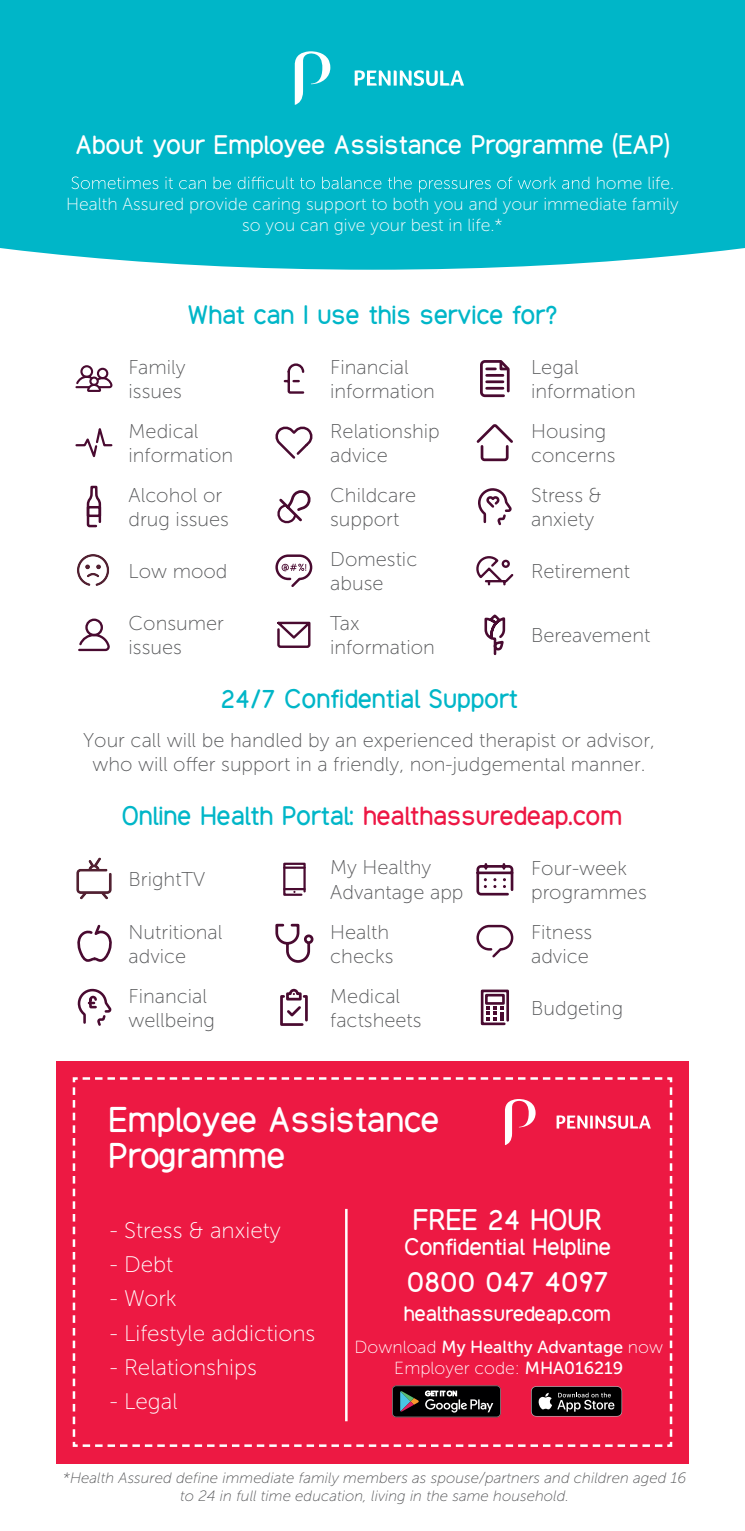
<style>
.page{position:relative;width:745px;height:1531px;background:#fff}
.page>*{position:absolute;margin:0;border:0;box-sizing:border-box;transform-origin:0 0}
.t1{font:700 30px/36px "Equo";color:#fff}
.t2{font:700 25px "Equo";color:#fff}
.t3{font:22.5px "Museo Sans 100";color:#fff}
.t4{font:700 22.5px "Equo";color:#00b6c8}
.t5{font:700 22.5px "Equo";color:#fff}
.t6{font:700 22.5px "Equo";color:#ed1744}
.t7{font:20px/24px "Museo Sans 100";color:#57585a}
.t8{font:700 20px "Equo";color:#fff}
.t9{font:700 18px "Equo";color:#fff}
.t10{font:17.5px "Museo Sans 100";color:#fff}
.t11{font:17.5px "Museo Sans 500";color:#fff}
.t12{font:italic 15px/18px "Museo Sans 100";color:#57585a;text-align:center}
.s1{color:#00b6c8}
.s2{font-family:"Museo Sans 100"}
.s3{font-family:"Museo Sans 500"}
</style>
<div class="page">
<div style="left:0;top:0;width:744px;height:270px;background:#00b6c8"></div>
<svg style="left:75px;top:365px;width:38px;height:27px"></svg>
<svg style="left:283px;top:363px;width:22px;height:31px"></svg>
<svg style="left:480px;top:360px;width:30px;height:38px"></svg>
<svg style="left:75px;top:428px;width:38px;height:30px"></svg>
<svg style="left:275px;top:426px;width:38px;height:33px"></svg>
<svg style="left:476px;top:424px;width:37px;height:38px"></svg>
<svg style="left:478px;top:488px;width:34px;height:38px"></svg>
<svg style="left:86px;top:485px;width:16px;height:43px"></svg>
<div style="left:87px;top:506px;width:14px;height:11px;border:2px solid #490a30"></div>
<div style="left:275px;top:554px;width:37px;height:26px;border:2px solid #490a30;border-radius:12px"></div>
<svg style="left:281px;top:564px;width:25px;height:7px"></svg>
<svg style="left:277px;top:490px;width:34px;height:34px"></svg>
<svg style="left:476px;top:556px;width:38px;height:30px"></svg>
<svg style="left:78px;top:618px;width:32px;height:34px"></svg>
<svg style="left:277px;top:621px;width:34px;height:27px"></svg>
<div style="left:56px;top:1061px;width:632px;height:402px;background:#ed1943"></div>
<svg style="left:72px;top:1077px;width:601px;height:370px"></svg>
<hr style="left:345px;top:1209px;width:2px;height:212px;background:#fff">
<svg style="left:280px;top:988px;width:28px;height:38px"></svg>
<svg style="left:77px;top:924px;width:35px;height:38px"></svg>
<svg style="left:275px;top:923px;width:39px;height:40px"></svg>
<div style="left:476px;top:925px;width:37px;height:25px;border:2px solid #490a30;border-radius:12px"></div>
<svg style="left:476px;top:863px;width:38px;height:33px"></svg>
<svg style="left:283px;top:862px;width:23px;height:34px"></svg>
<hr style="left:284px;top:866px;width:20px;height:3px;background:#490a30">
<hr style="left:284px;top:888px;width:20px;height:2px;background:#490a30">
<svg style="left:530px;top:1386px;width:91px;height:30px;background:#312d2e"></svg>
<svg style="left:392px;top:1385px;width:108px;height:32px;background:#2c2c2d"></svg>
<svg style="left:484px;top:614px;width:22px;height:42px"></svg>
<svg style="left:480px;top:989px;width:29px;height:37px"></svg>
<svg style="left:77px;top:988px;width:35px;height:38px"></svg>
<svg style="left:294px;top:51px;width:36px;height:54px"></svg>
<svg style="left:354px;top:70px;width:110px;height:16px"></svg>
<svg style="left:71px;top:176px;width:518px;height:16px;background:#1bbdcd"></svg>
<svg style="left:504px;top:1099px;width:31px;height:46px"></svg>
<svg style="left:556px;top:1115px;width:94px;height:14px"></svg>
<img style="left:77px;top:554px;width:33px;height:32px">
<img style="left:76px;top:857px;width:36px;height:43px">
<p class="t5" style="left:75px;top:129px;width:595px">About your Employee Assistance Programme (EAP)</p>
<p class="t10" style="left:595px;top:174px;width:80px">home life.</p>
<p class="t10" style="left:66px;top:195px;width:613px">Health Assured provide caring support to both you and your immediate family</p>
<p class="t10" style="left:242px;top:216px;width:262px">so you can give your best in life.*</p>
<p class="t4" style="left:187px;top:299px;width:371px">What can I use this service for?</p>
<p class="t7" style="left:128px;top:355px;width:59px">Family issues</p>
<p class="t7" style="left:128px;top:419px;width:106px">Medical information</p>
<p class="t7" style="left:128px;top:483px;width:102px">Alcohol or drug issues</p>
<p class="t7" style="left:128px;top:559px;width:100px">Low mood</p>
<p class="t7" style="left:128px;top:612px;width:97px">Consumer issues</p>
<p class="t7" style="left:330px;top:355px;width:106px">Financial information</p>
<p class="t7" style="left:330px;top:419px;width:111px">Relationship advice</p>
<p class="t7" style="left:330px;top:484px;width:87px">Childcare support</p>
<p class="t7" style="left:330px;top:548px;width:89px">Domestic abuse</p>
<p class="t7" style="left:330px;top:612px;width:106px">Tax information</p>
<p class="t7" style="left:530px;top:355px;width:106px">Legal information</p>
<p class="t7" style="left:530px;top:420px;width:86px">Housing concerns</p>
<p class="t7" style="left:530px;top:484px;width:72px">Stress &amp; anxiety</p>
<p class="t7" style="left:530px;top:560px;width:101px">Retirement</p>
<p class="t7" style="left:530px;top:624px;width:121px">Bereavement</p>
<p class="t4" style="left:220px;top:684px;width:298px">24/7 Confidential Support</p>
<p class="t7" style="left:83px;top:728px;width:573px;text-align:center">Your call will be handled by an experienced therapist or advisor, who will offer support in a friendly, non-judgemental manner.</p>
<p class="t6" style="left:122px;top:801px;width:501px"><span class="s1">Online Health Portal:</span> healthassuredeap.com</p>
<p class="t7" style="left:128px;top:867px;width:78px">BrightTV</p>
<p class="t7" style="left:330px;top:855px;width:135px;line-height:24.8px">My Healthy<br>Advantage app</p>
<p class="t7" style="left:530px;top:856px;width:117px">Four-week programmes</p>
<p class="t7" style="left:128px;top:920px;width:95px">Nutritional advice</p>
<p class="t7" style="left:330px;top:920px;width:65px">Health checks</p>
<p class="t7" style="left:530px;top:920px;width:63px">Fitness advice</p>
<p class="t7" style="left:128px;top:984px;width:88px">Financial wellbeing</p>
<p class="t7" style="left:330px;top:984px;width:93px">Medical factsheets</p>
<h1 class="t1" style="left:108px;top:1102px;width:332px">Employee Assistance<br>Programme</h1>
<p class="t7" style="left:530px;top:996px;width:93px">Budgeting</p>
<p class="t3" style="left:110px;top:1218px;width:172px">- Stress &amp; anxiety</p>
<p class="t3" style="left:110px;top:1252px;width:65px">- Debt</p>
<p class="t3" style="left:110px;top:1287px;width:68px">- Work</p>
<p class="t3" style="left:110px;top:1321px;width:207px">- Lifestyle addictions</p>
<p class="t3" style="left:110px;top:1355px;width:149px">- Relationships</p>
<p class="t3" style="left:110px;top:1389px;width:69px">- Legal</p>
<p class="t2" style="left:412px;top:1202px;width:190px">FREE 24 HOUR</p>
<p class="t8" style="left:403px;top:1233px;width:208px">Confidential Helpline</p>
<p class="t2" style="left:406px;top:1264px;width:203px">0800 047 4097</p>
<p class="t9" style="left:403px;top:1301px;width:208px">healthassuredeap.com</p>
<p class="t11" style="left:354px;top:1337px;width:310px"><span class="s2">Download</span> My Healthy Advantage <span class="s2">now</span></p>
<p class="t10" style="left:394px;top:1358px;width:230px">Employer code: <span class="s3">MHA016219</span></p>
<p class="t12" style="left:63px;top:1469px;width:624px">*Health Assured define immediate family members as spouse/partners and children aged 16 to 24 in full time education, living in the same household.</p>
</div>
